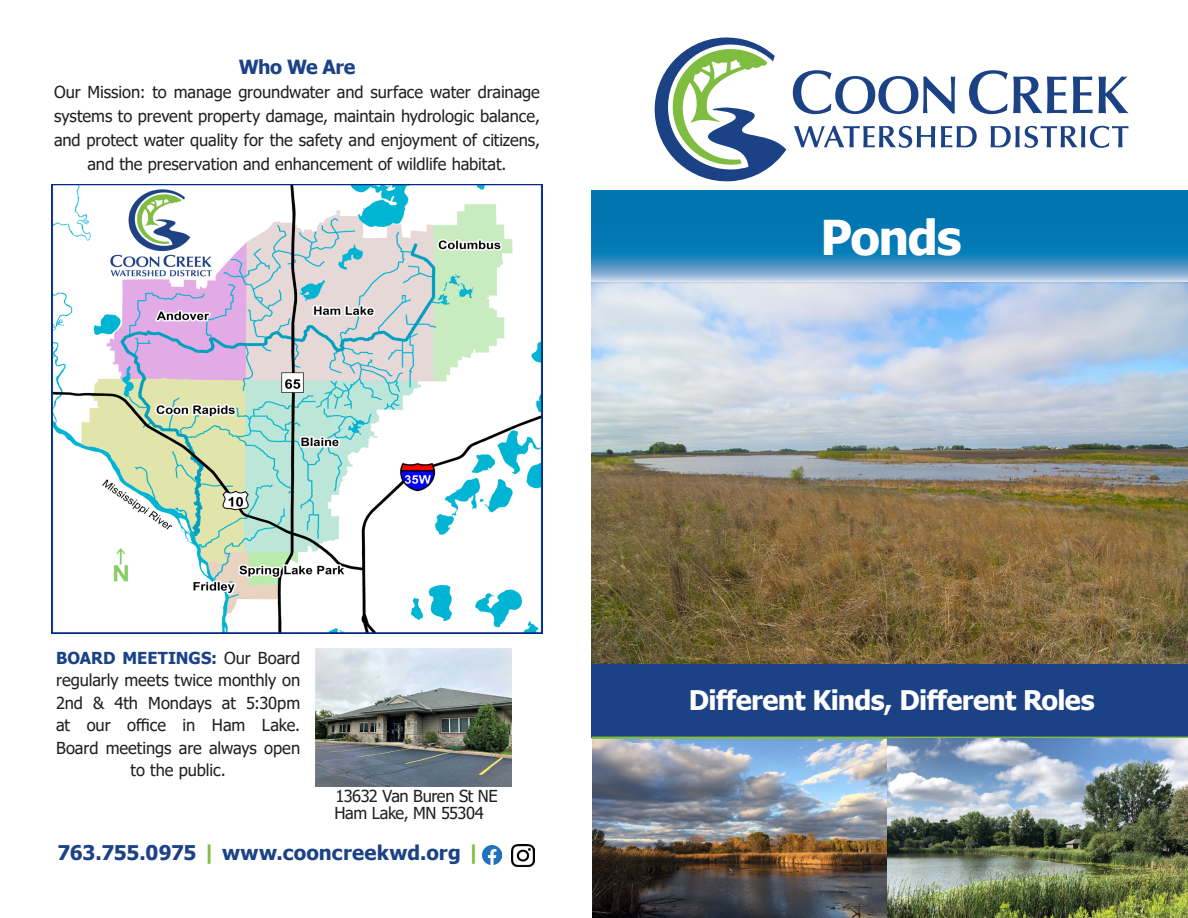
<style>
.page{position:relative;width:1188px;height:918px;background:#fff}
.page>*{position:absolute;margin:0;border:0;box-sizing:border-box;transform-origin:0 0}
.t1{font:700 48px "Tahoma";letter-spacing:-.03em;color:#fff}
.t2{font:700 27px "Tahoma";letter-spacing:-.025em;color:#fff}
.t3{font:700 20.25px "Tahoma";letter-spacing:.01em;color:#1c4286}
.t4{font:700 19.5px "Tahoma";letter-spacing:-.025em;color:#1c4286}
.t5{font:16.5px/22.5px "Tahoma";letter-spacing:-.005em;color:#231f20;text-align:center}
.t6{font:16.5px "Tahoma";letter-spacing:-.03em;color:#231f20}
.s1{font-weight:700;color:#1c4286}
.s2{color:#7fbd41}
</style>
<div class="page">
<img style="left:592px;top:284px;width:596px;height:380px">
<svg style="left:793px;top:70px;width:336px;height:44px"></svg>
<svg style="left:794px;top:126px;width:335px;height:22px"></svg>
<svg style="left:655px;top:37px;width:131px;height:144px"></svg>
<div style="left:592px;top:664px;width:596px;height:74px;background:#1c4286"></div>
<svg style="left:592px;top:190px;width:596px;height:94px;background:#2386bb"></svg>
<hr style="left:592px;top:737px;width:596px;height:3px;background:#7fbd41">
<img style="left:482px;top:846px;width:20px;height:19px">
<img style="left:512px;top:844px;width:23px;height:23px">
<img style="left:52px;top:184px;width:490px;height:449px">
<img style="left:315px;top:648px;width:196px;height:138px">
<img style="left:593px;top:739px;width:293px;height:179px">
<img style="left:888px;top:739px;width:300px;height:179px">
<p class="t4" style="left:239px;top:53px;width:118px">Who We Are</p>
<p class="t5" style="left:54px;top:81px;width:488px;line-height:24px">Our Mission: to manage groundwater and surface water drainage systems to prevent property damage, maintain hydrologic balance, and protect water quality for the safety and enjoyment of citizens, and the preservation and enhancement of wildlife habitat.</p>
<p class="t1" style="left:821px;top:204px;width:142px">Ponds</p>
<p class="t5" style="left:56px;top:648px;width:246px"><span class="s1">BOARD MEETINGS:</span> Our Board regularly meets twice monthly on<br>2nd &amp; 4th Mondays at 5:30pm at our office in Ham Lake.<br>Board meetings are always open to the public.</p>
<p class="t6" style="left:335px;top:785px;width:164px">13632 Van Buren St NE</p>
<p class="t6" style="left:335px;top:802px;width:151px">Ham Lake, MN 55304</p>
<p class="t3" style="left:57px;top:839px;width:424px">763.755.0975 <span class="s2">|</span> www.cooncreekwd.org <span class="s2">|</span></p>
<p class="t2" style="left:689px;top:681px;width:407px">Different Kinds, Different Roles</p>
</div>
